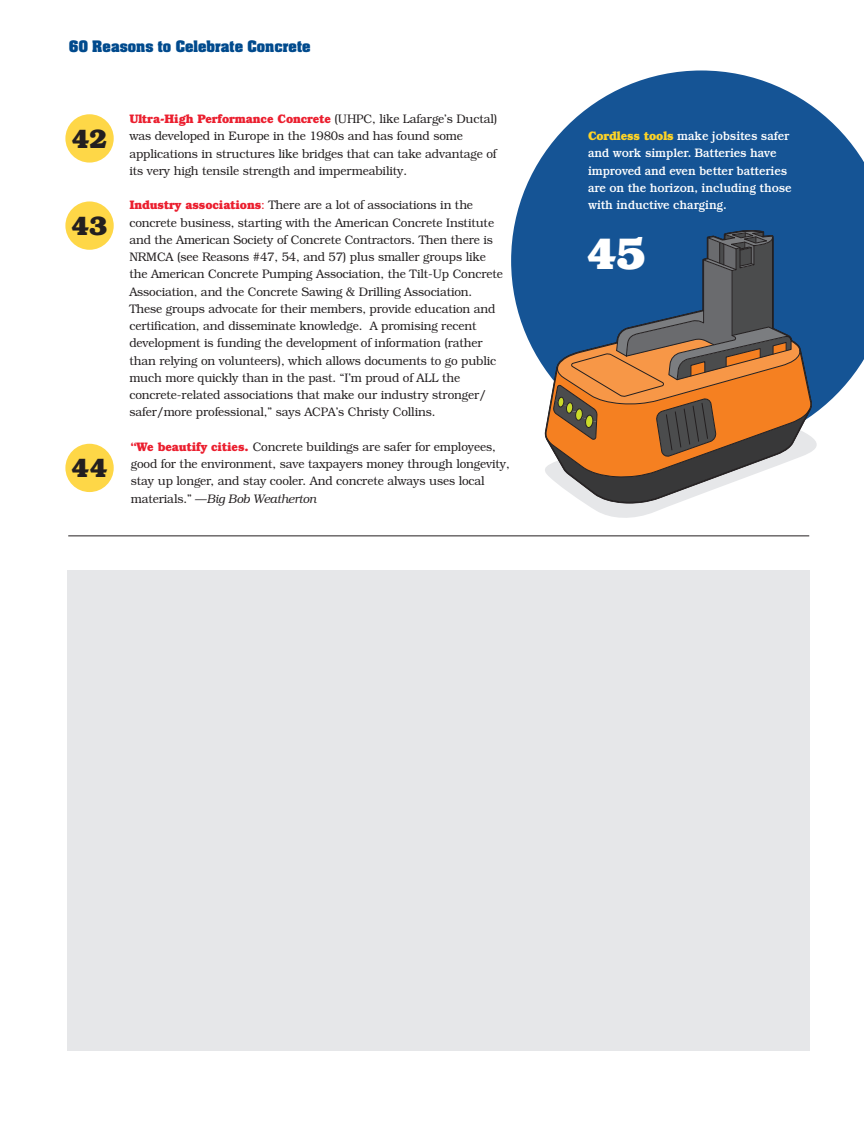
<style>
.page{position:relative;width:864px;height:1134px;background:#fff}
.page>*{position:absolute;margin:0;border:0;box-sizing:border-box;transform-origin:0 0}
.Sidebar_-_CC_head{font:700 45px "Bookman Std";color:#fff;scale:.95 1}
.Sidebar_-_CC_head-2{font:700 27px "Bookman Std";color:#231f20;scale:.95 1}
.t1{font:700 13.5px "Aachen Std";color:#004a8d}
.Body_-_CC_no_indent{font:300 12.3px/17.2px "Bookman Std";letter-spacing:-.01em;color:#231f20;scale:.95 1}
.Body_-_CC_no_indent-2{font:500 12.3px/17.2px "Bookman Std";letter-spacing:-.01em;color:#fff;scale:.95 1}
.s1{font-weight:700;color:#eb1f2f}
.s2{color:#eb1f2f}
.s3{font-style:italic}
.s4{font-weight:700;color:#fed426}
</style>
<div class="page">
<hr style="left:68px;top:535px;width:741px;height:1px;background:#231f20">
<svg style="left:511px;top:70px;width:353px;height:366px;fill:#155495"></svg>
<svg style="left:545px;top:230px;width:272px;height:288px;background:#827772"></svg>
<div style="left:65px;top:114px;width:49px;height:49px;background:#fed747;border-radius:50%"></div>
<div style="left:65px;top:444px;width:49px;height:48px;background:#fed747;border-radius:50%"></div>
<div style="left:65px;top:201px;width:49px;height:49px;background:#fed747;border-radius:50%"></div>
<div style="left:68px;top:570px;width:742px;height:480px;background:#e6e7e9"></div>
<p class="t1" style="left:69px;top:36px;width:243px">60 Reasons to Celebrate Concrete</p>
<p class="Sidebar_-_CC_head-2" style="left:71px;top:122px;width:40px">42</p>
<p class="Sidebar_-_CC_head-2" style="left:71px;top:209px;width:40px">43</p>
<p class="Sidebar_-_CC_head-2" style="left:71px;top:451px;width:40px">44</p>
<p class="Body_-_CC_no_indent" style="left:129px;top:110px;width:389px"><span class="s1">Ultra-High Performance Concrete</span> (UHPC, like Lafarge’s Ductal) was developed in Europe in the 1980s and has found some applications in structures like bridges that can take advantage of its very high tensile strength and impermeability.</p>
<p class="Body_-_CC_no_indent" style="left:129px;top:197px;width:395px"><span class="s1">Industry associations</span><span class="s2">:</span> There are a lot of associations in the concrete business, starting with the American Concrete Institute and the American Society of Concrete Contractors. Then there is NRMCA (see Reasons #47, 54, and 57) plus smaller groups like the American Concrete Pumping Association, the Tilt-Up Concrete Association, and the Concrete Sawing &amp; Drilling Association.<br>These groups advocate for their members, provide education and certification, and disseminate knowledge. A promising recent development is funding the development of information (rather than relying on volunteers), which allows documents to go public much more quickly than in the past. “I’m proud of ALL the concrete-related associations that make our industry stronger/ safer/more professional,” says ACPA’s Christy Collins.</p>
<p class="Body_-_CC_no_indent" style="left:131px;top:438px;width:400px"><span class="s1">“We beautify cities.</span> Concrete buildings are safer for employees, good for the environment, save taxpayers money through longevity, stay up longer, and stay cooler. And concrete always uses local materials.” —<span class="s3">Big Bob Weatherton</span></p>
<p class="Body_-_CC_no_indent-2" style="left:588px;top:127px;width:216px"><span class="s4">Cordless tools</span> make jobsites safer and work simpler. Batteries have improved and even better batteries are on the horizon, including those with inductive charging.</p>
<p class="Sidebar_-_CC_head" style="left:586px;top:225px;width:65px">45</p>
</div>
